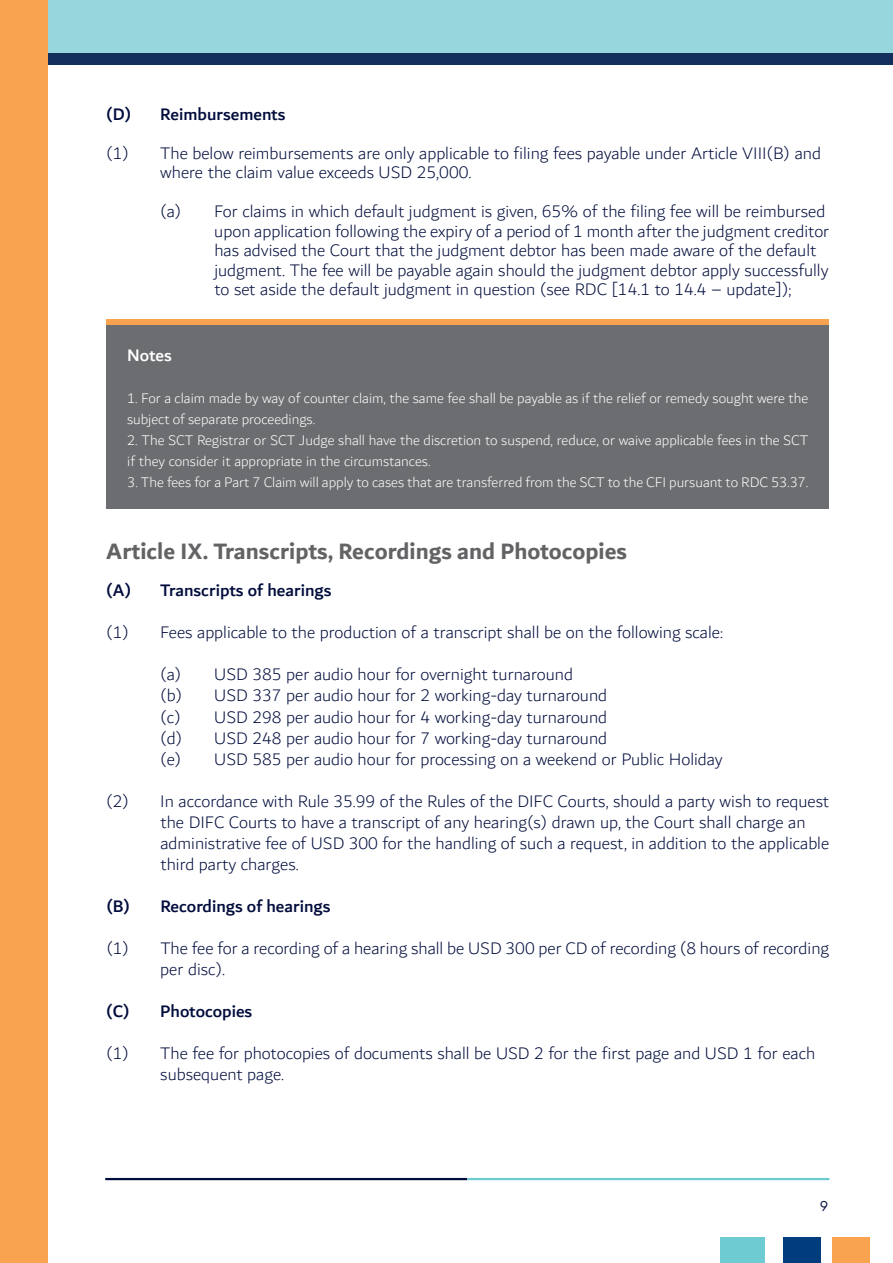
<style>
.page{position:relative;width:893px;height:1263px;background:#fff}
.page>*{position:absolute;margin:0;border:0;box-sizing:border-box;transform-origin:0 0}
.t1{font:700 24px "Dubai";color:#636366}
.t2{font:300 18px/19.5px "Dubai";color:#000c3c}
.t3{font:500 18px "Dubai";color:#000c3c}
.t4{font:500 18px "Dubai";letter-spacing:-.005em;color:#fff}
.t5{font:300 15px/21px "Dubai";color:#fff}
.t6{font:15px "Futura T";color:#000c3c}
</style>
<div class="page">
<div style="left:0;top:0;width:893px;height:64px;background:#12305b"></div>
<div style="left:0;top:0;width:893px;height:53px;background:#96d6dc"></div>
<div style="left:0;top:0;width:48px;height:1263px;background:#f9a350"></div>
<div style="left:831px;top:1237px;width:38px;height:26px;background:#f9a350"></div>
<div style="left:720px;top:1237px;width:45px;height:26px;background:#6fcbd2"></div>
<div style="left:783px;top:1237px;width:38px;height:26px;background:#013d7d"></div>
<hr style="left:105px;top:1178px;width:362px;height:2px;background:#000c3c">
<hr style="left:467px;top:1178px;width:362px;height:2px;background:#6fcbd2">
<div style="left:106px;top:325px;width:723px;height:184px;background:#6c6d70"></div>
<div style="left:106px;top:319px;width:723px;height:6px;background:#f9a350"></div>
<p class="t3" style="left:106px;top:103px;width:181px">(D) Reimbursements</p>
<p class="t2" style="left:106px;top:144px;width:24px">(1)</p>
<p class="t2" style="left:160px;top:144px;width:662px">The below reimbursements are only applicable to filing fees payable under Article VIII(B) and where the claim value exceeds USD 25,000.</p>
<p class="t2" style="left:160px;top:202px;width:23px">(a)</p>
<p class="t2" style="left:214px;top:202px;width:616px">For claims in which default judgment is given, 65% of the filing fee will be reimbursed upon application following the expiry of a period of 1 month after the judgment creditor has advised the Court that the judgment debtor has been made aware of the default judgment. The fee will be payable again should the judgment debtor apply successfully to set aside the default judgment in question (see RDC [14.1 to 14.4 – update]);</p>
<p class="t4" style="left:127px;top:344px;width:46px">Notes</p>
<p class="t5" style="left:127px;top:388px;width:683px">1. For a claim made by way of counter claim, the same fee shall be payable as if the relief or remedy sought were the subject of separate proceedings.</p>
<p class="t5" style="left:127px;top:430px;width:683px">2. The SCT Registrar or SCT Judge shall have the discretion to suspend, reduce, or waive applicable fees in the SCT if they consider it appropriate in the circumstances.</p>
<p class="t5" style="left:127px;top:472px;width:683px">3. The fees for a Part 7 Claim will apply to cases that are transferred from the SCT to the CFI pursuant to RDC 53.37.</p>
<h1 class="t1" style="left:106px;top:537px;width:522px">Article IX. Transcripts, Recordings and Photocopies</h1>
<p class="t3" style="left:106px;top:580px;width:26px">(A)</p>
<p class="t3" style="left:160px;top:580px;width:173px">Transcripts of hearings</p>
<p class="t2" style="left:106px;top:623px;width:24px">(1)</p>
<p class="t2" style="left:160px;top:623px;width:564px">Fees applicable to the production of a transcript shall be on the following scale:</p>
<p class="t2" style="left:160px;top:665px;width:23px">(a)</p>
<p class="t2" style="left:214px;top:665px;width:360px">USD 385 per audio hour for overnight turnaround</p>
<p class="t2" style="left:160px;top:686px;width:23px">(b)</p>
<p class="t2" style="left:214px;top:686px;width:394px">USD 337 per audio hour for 2 working-day turnaround</p>
<p class="t2" style="left:160px;top:707px;width:22px">(c)</p>
<p class="t2" style="left:214px;top:707px;width:394px">USD 298 per audio hour for 4 working-day turnaround</p>
<p class="t2" style="left:160px;top:728px;width:23px">(d)</p>
<p class="t2" style="left:214px;top:728px;width:394px">USD 248 per audio hour for 7 working-day turnaround</p>
<p class="t2" style="left:160px;top:749px;width:23px">(e)</p>
<p class="t2" style="left:214px;top:749px;width:510px">USD 585 per audio hour for processing on a weekend or Public Holiday</p>
<p class="t2" style="left:106px;top:791px;width:24px">(2)</p>
<p class="t2" style="left:160px;top:791px;width:670px;line-height:21px">In accordance with Rule 35.99 of the Rules of the DIFC Courts, should a party wish to request the DIFC Courts to have a transcript of any hearing(s) drawn up, the Court shall charge an administrative fee of USD 300 for the handling of such a request, in addition to the applicable third party charges.</p>
<p class="t3" style="left:106px;top:895px;width:25px">(B)</p>
<p class="t3" style="left:160px;top:895px;width:172px">Recordings of hearings</p>
<p class="t2" style="left:106px;top:938px;width:24px">(1)</p>
<p class="t2" style="left:160px;top:938px;width:670px;line-height:21px">The fee for a recording of a hearing shall be USD 300 per CD of recording (8 hours of recording per disc).</p>
<p class="t3" style="left:106px;top:1000px;width:147px">(C) Photocopies</p>
<p class="t2" style="left:106px;top:1043px;width:24px">(1)</p>
<p class="t2" style="left:160px;top:1043px;width:656px;line-height:21px">The fee for photocopies of documents shall be USD 2 for the first page and USD 1 for each subsequent page.</p>
<p class="t6" style="left:820px;top:1197px;width:10px">9</p>
</div>
